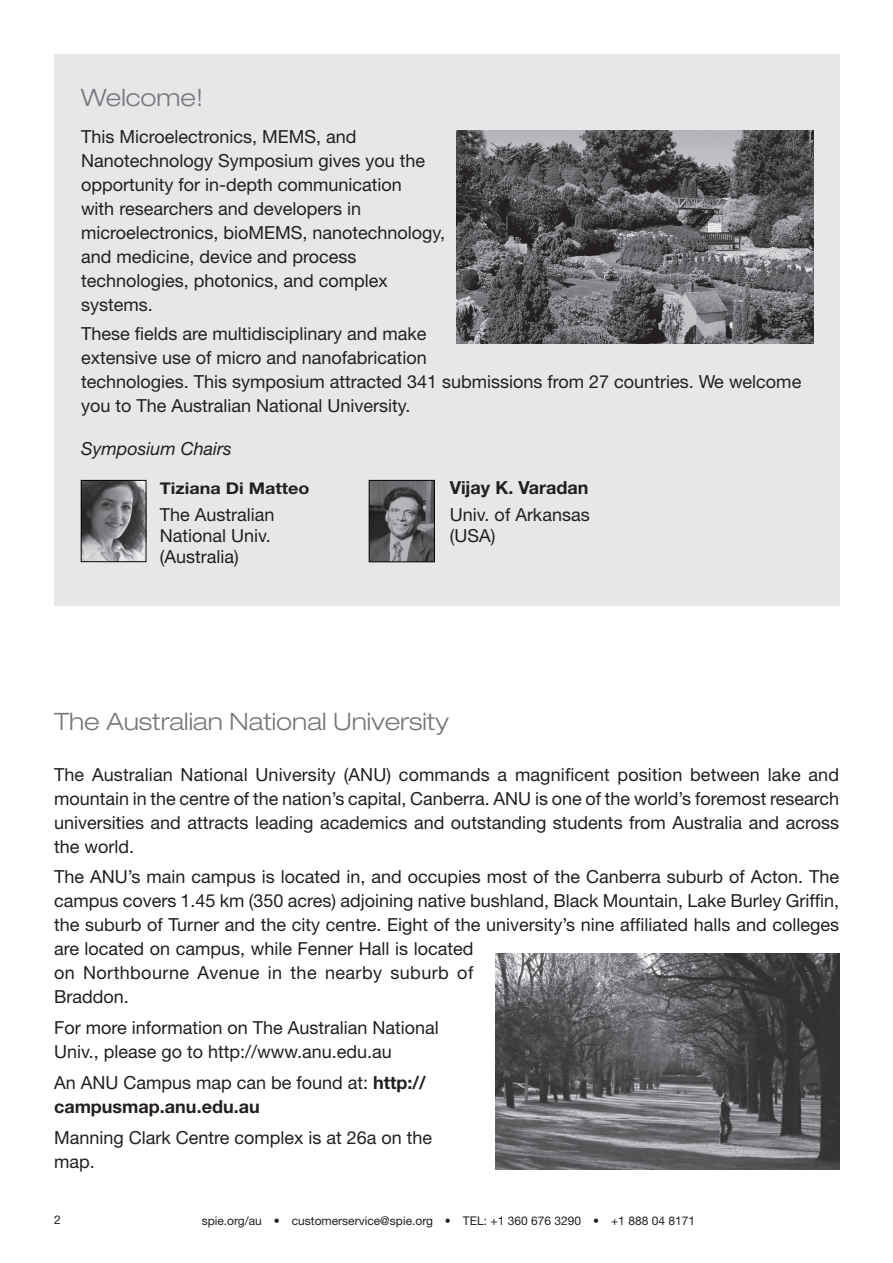
<style>
.page{position:relative;width:893px;height:1263px;background:#fff}
.page>*{position:absolute;margin:0;border:0;box-sizing:border-box;transform-origin:0 0}
.t1{font:300 expanded 24px "Helvetica Neue";color:#76787b}
.t2{font:18px/24px "Helvetica Neue";color:#231f20}
.t3{font:italic 18px "Helvetica Neue";color:#231f20}
.t4{font:700 18px "Helvetica Neue";color:#231f20}
.t5{font:700 16.2px "Helvetica Neue";color:#231f20;scale:1.11 1}
.t6{font:12px "Helvetica Neue";color:#231f20}
.s1{font-weight:700}
</style>
<div class="page">
<img style="left:496px;top:953px;width:343px;height:217px">
<div style="left:54px;top:54px;width:785px;height:551px;background:#e6e7e9"></div>
<img style="left:457px;top:130px;width:356px;height:214px">
<img style="left:371px;top:482px;width:62px;height:78px">
<div style="left:369px;top:480px;width:66px;height:82px;border:1px solid #040503"></div>
<img style="left:83px;top:482px;width:61px;height:78px">
<div style="left:81px;top:480px;width:65px;height:82px;border:1px solid #040503"></div>
<h1 class="t1" style="left:81px;top:89px;width:124px">Welcome!</h1>
<p class="t2" style="left:81px;top:126px;width:366px">This Microelectronics, MEMS, and Nanotechnology Symposium gives you the opportunity for in-depth communication<br>with researchers and developers in microelectronics, bioMEMS, nanotechnology, and medicine, device and process technologies, photonics, and complex systems.</p>
<p class="t2" style="left:81px;top:323px;width:722px">These fields are multidisciplinary and make<br>extensive use of micro and nanofabrication<br>technologies. This symposium attracted 341 submissions from 27 countries. We welcome you to The Australian National University.</p>
<p class="t3" style="left:81px;top:442px;width:152px">Symposium Chairs</p>
<p class="t5" style="left:160px;top:483px;width:136px">Tiziana Di Matteo</p>
<p class="t2" style="left:160px;top:506px;width:116px;line-height:21px">The Australian<br>National Univ. (Australia)</p>
<p class="t4" style="left:450px;top:481px;width:140px">Vijay K. Varadan</p>
<p class="t2" style="left:450px;top:506px;width:141px;line-height:21px">Univ. of Arkansas (USA)</p>
<h1 class="t1" style="left:54px;top:712px;width:396px">The Australian National University</h1>
<p class="t2" style="left:54px;top:764px;width:786px;text-align:justify">The Australian National University (ANU) commands a magnificent position between lake and mountain in the centre of the nation’s capital, Canberra. ANU is one of the world’s foremost research universities and attracts leading academics and outstanding students from Australia and across the world.</p>
<p class="t2" style="left:54px;top:867px;width:786px">The ANU’s main campus is located in, and occupies most of the Canberra suburb of Acton. The campus covers 1.45 km (350 acres) adjoining native bushland, Black Mountain, Lake Burley Griffin, the suburb of Turner and the city centre. Eight of the university’s nine affiliated halls and colleges are located on campus, while Fenner Hall is located<br>on Northbourne Avenue in the nearby suburb of<br>Braddon.</p>
<p class="t2" style="left:54px;top:1017px;width:386px">For more information on The Australian National<br>Univ., please go to http://www.anu.edu.au</p>
<p class="t2" style="left:54px;top:1072px;width:373px">An ANU Campus map can be found at: <span class="s1">http:// campusmap.anu.edu.au</span></p>
<p class="t2" style="left:54px;top:1127px;width:380px">Manning Clark Centre complex is at 26a on the map.</p>
<p class="t6" style="left:54px;top:1215px;width:8px">2</p>
<p class="t6" style="left:202px;top:1216px;width:495px">spie.org/au • customerservice@spie.org • TEL: +1 360 676 3290 • +1 888 04 8171</p>
</div>
